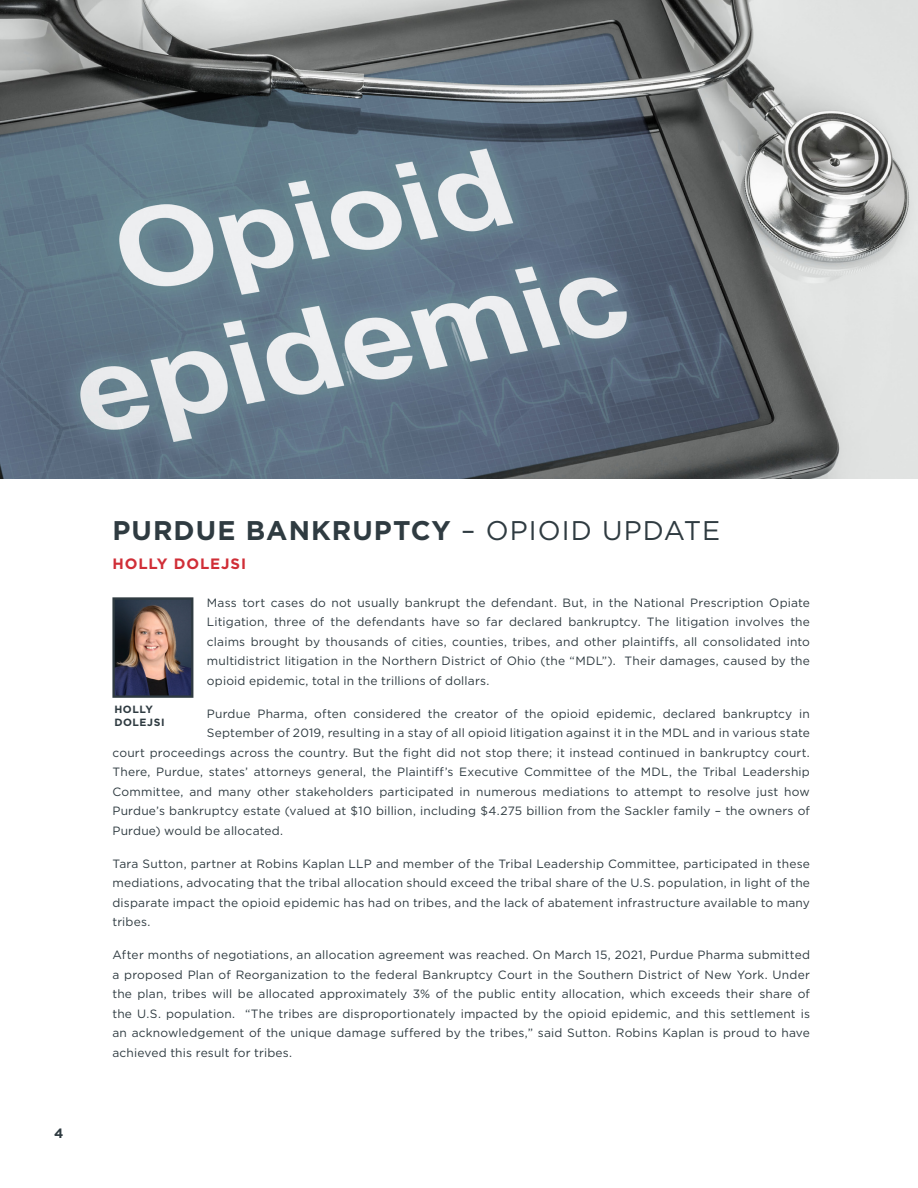
<style>
.page{position:relative;width:918px;height:1188px;background:#fff}
.page>*{position:absolute;margin:0;border:0;box-sizing:border-box;transform-origin:0 0}
.Justice_Report_Heade{font:700 27px "Gotham";letter-spacing:.04em;color:#2f3b41}
.Justice_Report_Heade-2{font:700 15px "Gotham";letter-spacing:.06em;color:#d02e37}
.t1{font:700 13.5px "Gotham";color:#2f3b41}
.Spotlight-Body{font:12px/19.5px "Gotham";letter-spacing:.015em;color:#2f3b41;text-align:justify}
.Spotlight_Name{font:700 10.5px/13.5px "Gotham";letter-spacing:.05em;color:#2f3b41}
.s1{font-weight:400}
</style>
<div class="page">
<img style="left:0;top:0;width:918px;height:478px">
<img style="left:112px;top:597px;width:82px;height:101px">
<p class="t1" style="left:54px;top:1124px;width:11px">4</p>
<p class="Justice_Report_Heade" style="left:112px;top:513px;width:609px">PURDUE BANKRUPTCY <span class="s1">– OPIOID UPDATE</span></p>
<p class="Justice_Report_Heade-2" style="left:112px;top:554px;width:135px">HOLLY DOLEJSI</p>
<p class="Spotlight-Body" style="left:207px;top:593px;width:605px">Mass tort cases do not usually bankrupt the defendant. But, in the National Prescription Opiate Litigation, three of the defendants have so far declared bankruptcy. The litigation involves the claims brought by thousands of cities, counties, tribes, and other plaintiffs, all consolidated into multidistrict litigation in the Northern District of Ohio (the “MDL”). Their damages, caused by the opioid epidemic, total in the trillions of dollars.</p>
<p class="Spotlight-Body" style="left:207px;top:704px;width:605px">Purdue Pharma, often considered the creator of the opioid epidemic, declared bankruptcy in</p>
<p class="Spotlight-Body" style="left:207px;top:723px;width:605px">September of 2019, resulting in a stay of all opioid litigation against it in the MDL and in various state</p>
<p class="Spotlight-Body" style="left:112px;top:743px;width:699px">court proceedings across the country. But the fight did not stop there; it instead continued in bankruptcy court.</p>
<p class="Spotlight-Body" style="left:112px;top:762px;width:699px">There, Purdue, states’ attorneys general, the Plaintiff’s Executive Committee of the MDL, the Tribal Leadership</p>
<p class="Spotlight-Body" style="left:112px;top:782px;width:699px">Committee, and many other stakeholders participated in numerous mediations to attempt to resolve just how</p>
<p class="Spotlight-Body" style="left:112px;top:801px;width:699px">Purdue’s bankruptcy estate (valued at $10 billion, including $4.275 billion from the Sackler family – the owners of</p>
<p class="Spotlight-Body" style="left:112px;top:821px;width:172px">Purdue) would be allocated.</p>
<p class="Spotlight-Body" style="left:112px;top:854px;width:699px">Tara Sutton, partner at Robins Kaplan LLP and member of the Tribal Leadership Committee, participated in these mediations, advocating that the tribal allocation should exceed the tribal share of the U.S. population, in light of the disparate impact the opioid epidemic has had on tribes, and the lack of abatement infrastructure available to many tribes.</p>
<p class="Spotlight-Body" style="left:112px;top:945px;width:699px">After months of negotiations, an allocation agreement was reached. On March 15, 2021, Purdue Pharma submitted a proposed Plan of Reorganization to the federal Bankruptcy Court in the Southern District of New York. Under the plan, tribes will be allocated approximately 3% of the public entity allocation, which exceeds their share of the U.S. population. “The tribes are disproportionately impacted by the opioid epidemic, and this settlement is an acknowledgement of the unique damage suffered by the tribes,” said Sutton. Robins Kaplan is proud to have achieved this result for tribes.</p>
<p class="Spotlight_Name" style="left:114px;top:702px;width:52px">HOLLY<br>DOLEJSI</p>
</div>
